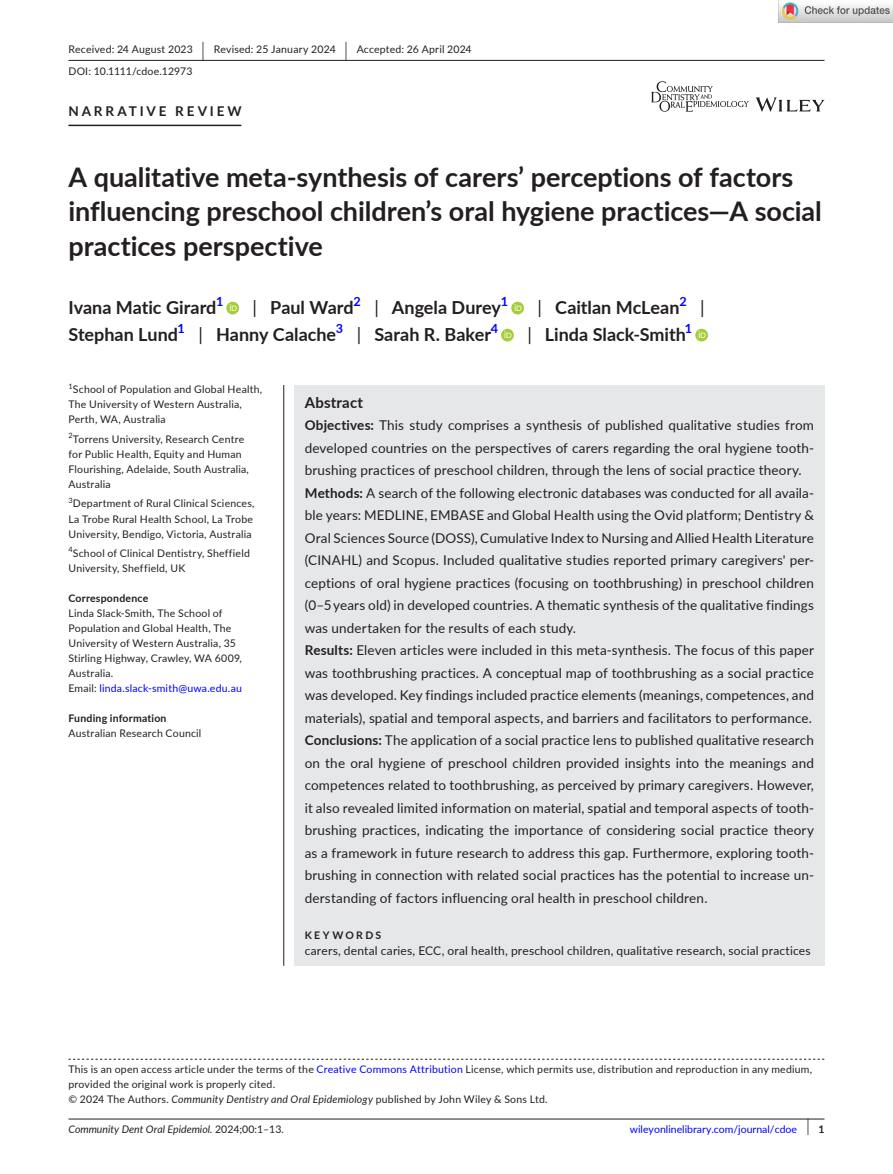
<style>
.page{position:relative;width:893px;height:1174px;background:#fff}
.page>*{position:absolute;margin:0;border:0;box-sizing:border-box;transform-origin:0 0}
.t1{font:700 27px/34.5px "Lato";color:#231f20}
.t2{font:700 18px "Lato";color:#231f20}
.t3{font:700 15px "Lato";letter-spacing:.015em;color:#231f20}
.t4{font:13.5px/22.5px "Lato";letter-spacing:.01em;color:#231f20}
.t5{font:700 13.5px "Lato";letter-spacing:.21em;color:#231f20}
.t6{font:12px "Lato";letter-spacing:.015em;color:#231f20}
.t7{font:10.5px/15px "Lato";letter-spacing:.02em;color:#231f20}
.t8{font:italic 10.5px "Lato";color:#231f20}
.t9{font:10.5px "Lato";color:#00f}
.t10{font:700 10.5px "Lato";letter-spacing:.02em;color:#231f20}
.t11{font:700 10.5px "Lato";letter-spacing:.22em;color:#231f20}
.t12{font:7.35px "Lato";color:#231f20}
.s1{font-size:19.65px}
.s2{font-weight:400}
.s3{color:#00f}
.s4{font-weight:700}
.s5{font-style:italic}
.s6{font-style:normal}
.s7{font-size:17.4px;color:#231f20}
.s8{font-weight:700;color:#231f20}
</style>
<div class="page">
<hr style="left:68px;top:1118px;width:756px;height:1px;background:#231f20">
<svg style="left:756px;top:97px;width:68px;height:15px"></svg>
<img style="left:651px;top:82px;width:97px;height:30px">
<hr style="left:68px;top:60px;width:756px;height:1px;background:#231f20">
<hr style="left:68px;top:125px;width:173px;height:1px;background:#231f20">
<svg style="left:226px;top:302px;width:13px;height:12px"></svg>
<svg style="left:230px;top:304px;width:7px;height:7px"></svg>
<svg style="left:511px;top:302px;width:13px;height:12px"></svg>
<svg style="left:515px;top:304px;width:7px;height:7px"></svg>
<svg style="left:501px;top:329px;width:13px;height:12px"></svg>
<svg style="left:504px;top:331px;width:7px;height:7px"></svg>
<svg style="left:695px;top:329px;width:13px;height:12px"></svg>
<svg style="left:699px;top:331px;width:7px;height:7px"></svg>
<svg style="left:68px;top:1058px;width:756px;height:1px"></svg>
<div style="left:294px;top:385px;width:530px;height:580px;background:#e6e7e9"></div>
<hr style="left:283px;top:385px;width:1px;height:580px;background:#231f20">
<img style="left:779px;top:0;width:114px;height:22px">
<p class="t7" style="left:68px;top:38px;width:405px;line-height:21.8px">Received: 24 August 2023 <span class="s1">|</span> Revised: 25 January 2024 <span class="s1">|</span> Accepted: 26 April 2024<br>DOI: 10.1111/cdoe.12973</p>
<p class="t5" style="left:68px;top:106px;width:175px">NARRATIVE REVIEW</p>
<h1 class="t1" style="left:68px;top:162px;width:755px">A qualitative meta‐synthesis of carers’ perceptions of factors influencing preschool children’s oral hygiene practices—A social practices perspective</h1>
<h2 class="t2" style="left:68px;top:300px;width:156px">Ivana Matic Girard<sup>1</sup></h2>
<h2 class="t2" style="left:253px;top:300px;width:257px"><span class="s2">|</span> Paul Ward<sup>2</sup> <span class="s2">|</span> Angela Durey<sup>1</sup></h2>
<h2 class="t2" style="left:537px;top:300px;width:169px"><span class="s2">|</span> Caitlan McLean<sup>2</sup> <span class="s2">|</span></h2>
<h2 class="t2" style="left:68px;top:327px;width:431px">Stephan Lund<sup>1</sup> <span class="s2">|</span> Hanny Calache<sup>3</sup> <span class="s2">|</span> Sarah R. Baker<sup>4</sup></h2>
<h2 class="t2" style="left:527px;top:327px;width:166px"><span class="s2">|</span> Linda Slack‐ Smith<sup>1</sup></h2>
<p class="t12" style="left:68px;top:383px;width:6px">1</p>
<p class="t7" style="left:68px;top:382px;width:195px;text-indent:4px">School of Population and Global Health,<br>The University of Western Australia,<br>Perth, WA, Australia</p>
<p class="t7" style="left:68px;top:432px;width:182px"><sup>2</sup>Torrens University, Research Centre for Public Health, Equity and Human<br>Flourishing, Adelaide, South Australia,<br>Australia</p>
<p class="t7" style="left:68px;top:496px;width:188px"><sup>3</sup>Department of Rural Clinical Sciences,<br>La Trobe Rural Health School, La Trobe<br>University, Bendigo, Victoria, Australia</p>
<p class="t7" style="left:68px;top:545px;width:183px"><sup>4</sup>School of Clinical Dentistry, Sheffield<br>University, Sheffield, UK</p>
<p class="t10" style="left:68px;top:594px;width:81px">Correspondence</p>
<p class="t7" style="left:68px;top:605px;width:175px">Linda Slack- Smith, The School of<br>Population and Global Health, The<br>University of Western Australia, 35<br>Stirling Highway, Crawley, WA 6009,<br>Australia.<br>Email: <span class="s3">linda.slack-smith@uwa.edu.au</span></p>
<p class="t10" style="left:68px;top:714px;width:100px">Funding information</p>
<p class="t7" style="left:68px;top:726px;width:134px">Australian Research Council</p>
<p class="t3" style="left:305px;top:396px;width:60px">Abstract</p>
<p class="t4" style="left:305px;top:413px;width:511px"><span class="s4">Objectives:</span> This study comprises a synthesis of published qualitative studies from developed countries on the perspectives of carers regarding the oral hygiene tooth&shy;brushing practices of preschool children, through the lens of social practice theory.<br><span class="s4">Methods:</span> A search of the following electronic databases was conducted for all availa&shy;ble years: MEDLINE, EMBASE and Global Health using the Ovid platform; Dentistry &amp; Oral Sciences Source (DOSS), Cumulative Index to Nursing and Allied Health Literature (CINAHL) and Scopus. Included qualitative studies reported primary caregivers' per&shy;ceptions of oral hygiene practices (focusing on toothbrushing) in preschool children (0–5 years old) in developed countries. A thematic synthesis of the qualitative findings was undertaken for the results of each study.<br><span class="s4">Results:</span> Eleven articles were included in this meta- synthesis. The focus of this paper was toothbrushing practices. A conceptual map of toothbrushing as a social practice was developed. Key findings included practice elements (meanings, competences, and materials), spatial and temporal aspects, and barriers and facilitators to performance.<br><span class="s4">Conclusions:</span> The application of a social practice lens to published qualitative research on the oral hygiene of preschool children provided insights into the meanings and competences related to toothbrushing, as perceived by primary caregivers. However, it also revealed limited information on material, spatial and temporal aspects of tooth&shy;brushing practices, indicating the importance of considering social practice theory as a framework in future research to address this gap. Furthermore, exploring tooth&shy;brushing in connection with related social practices has the potential to increase un&shy;derstanding of factors influencing oral health in preschool children.</p>
<p class="t11" style="left:305px;top:930px;width:78px">KEYWORDS</p>
<p class="t6" style="left:305px;top:942px;width:507px">carers, dental caries, ECC, oral health, preschool children, qualitative research, social practices</p>
<p class="t7" style="left:68px;top:1061px;width:745px">This is an open access article under the terms of the <span class="s3">Creative Commons Attribution</span> License, which permits use, distribution and reproduction in any medium, provided the original work is properly cited.<br>© 2024 The Authors. <span class="s5">Community Dentistry and Oral Epidemiology</span> published by John Wiley &amp; Sons Ltd.</p>
<p class="t8" style="left:68px;top:1124px;width:217px">Community Dent Oral Epidemiol. <span class="s6">2024;00:1–13.</span></p>
<p class="t9" style="left:630px;top:1124px;width:196px">wileyonlinelibrary.com/journal/cdoe <span class="s7">|</span> <span class="s8">1</span></p>
</div>
